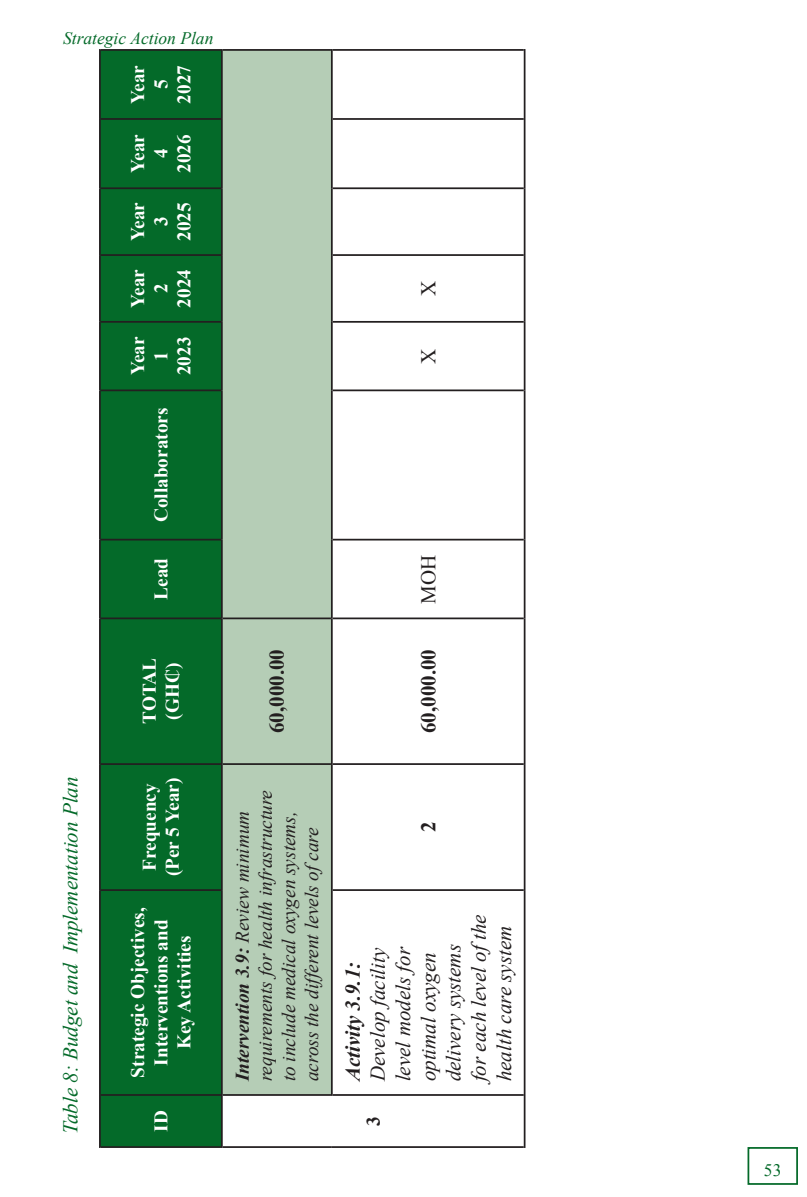
<style>
.page{position:relative;width:807px;height:1197px;background:#fff}
.page>*{position:absolute;margin:0;border:0;box-sizing:border-box;transform-origin:0 0}
.Body{font:italic 21px/25.2px "Times New Roman";color:#231f20}
.Labels{font:italic 21px "Times New Roman";color:#046a29}
.Body-2{font:700 21px "Times New Roman";color:#231f20}
.Body-3{font:21px "Times New Roman";color:#231f20}
.Body-4{font:700 19.25px/23.1px "Times New Roman";color:#fff;text-align:center}
.Body-5{font:italic 19.25px/23.1px "Times New Roman";color:#231f20}
.Body-6{font:700 19.25px "Times New Roman";color:#231f20}
.t1{font:italic 17.5px "Times New Roman";color:#046a29}
.t2{font:17.5px "Times New Roman";color:#046a29}
.s1{font-weight:700}
</style>
<div class="page">
<div style="left:747px;top:1147px;width:50px;height:38px;border:2px solid #046a29"></div>
<div style="left:101px;top:51px;width:120px;height:1095px;background:#046a29"></div>
<div style="left:223px;top:51px;width:108px;height:1043px;background:#b5cdb6"></div>
<svg style="left:332px;top:51px;width:191px;height:1043px"></svg>
<hr style="left:99px;top:1095px;width:2px;height:53px;background:#231f20">
<hr style="left:101px;top:1146px;width:120px;height:2px;background:#231f20">
<hr style="left:99px;top:890px;width:2px;height:205px;background:#231f20">
<hr style="left:101px;top:1094px;width:120px;height:2px;background:#231f20">
<hr style="left:99px;top:764px;width:2px;height:126px;background:#231f20">
<hr style="left:101px;top:889px;width:120px;height:2px;background:#231f20">
<hr style="left:99px;top:618px;width:2px;height:146px;background:#231f20">
<hr style="left:101px;top:763px;width:120px;height:2px;background:#231f20">
<hr style="left:99px;top:540px;width:2px;height:78px;background:#231f20">
<hr style="left:101px;top:618px;width:120px;height:1px;background:#231f20">
<hr style="left:99px;top:390px;width:2px;height:150px;background:#231f20">
<hr style="left:101px;top:539px;width:120px;height:2px;background:#231f20">
<hr style="left:99px;top:322px;width:2px;height:68px;background:#231f20">
<hr style="left:101px;top:389px;width:120px;height:2px;background:#231f20">
<hr style="left:99px;top:255px;width:2px;height:67px;background:#231f20">
<hr style="left:101px;top:321px;width:120px;height:2px;background:#231f20">
<hr style="left:99px;top:188px;width:2px;height:67px;background:#231f20">
<hr style="left:101px;top:254px;width:120px;height:2px;background:#231f20">
<hr style="left:99px;top:119px;width:2px;height:69px;background:#231f20">
<hr style="left:101px;top:187px;width:120px;height:2px;background:#231f20">
<hr style="left:99px;top:49px;width:2px;height:70px;background:#231f20">
<hr style="left:101px;top:118px;width:120px;height:2px;background:#231f20">
<hr style="left:101px;top:49px;width:120px;height:2px;background:#231f20">
<hr style="left:221px;top:1095px;width:2px;height:53px;background:#231f20">
<hr style="left:223px;top:1146px;width:109px;height:2px;background:#231f20">
<hr style="left:221px;top:890px;width:2px;height:205px;background:#231f20">
<hr style="left:223px;top:1094px;width:108px;height:2px;background:#231f20">
<hr style="left:221px;top:764px;width:2px;height:126px;background:#231f20">
<hr style="left:221px;top:618px;width:2px;height:146px;background:#231f20">
<hr style="left:223px;top:763px;width:108px;height:2px;background:#231f20">
<hr style="left:221px;top:540px;width:2px;height:78px;background:#231f20">
<hr style="left:223px;top:618px;width:108px;height:1px;background:#231f20">
<hr style="left:221px;top:390px;width:2px;height:150px;background:#231f20">
<hr style="left:221px;top:322px;width:2px;height:68px;background:#231f20">
<hr style="left:221px;top:255px;width:2px;height:67px;background:#231f20">
<hr style="left:221px;top:188px;width:2px;height:67px;background:#231f20">
<hr style="left:221px;top:119px;width:2px;height:69px;background:#231f20">
<hr style="left:221px;top:49px;width:2px;height:70px;background:#231f20">
<hr style="left:223px;top:49px;width:108px;height:2px;background:#231f20">
<hr style="left:332px;top:1146px;width:191px;height:2px;background:#231f20">
<hr style="left:331px;top:890px;width:1px;height:206px;background:#231f20">
<hr style="left:332px;top:1094px;width:191px;height:2px;background:#231f20">
<hr style="left:331px;top:764px;width:1px;height:126px;background:#231f20">
<hr style="left:332px;top:889px;width:191px;height:2px;background:#231f20">
<hr style="left:331px;top:618px;width:1px;height:146px;background:#231f20">
<hr style="left:332px;top:763px;width:191px;height:2px;background:#231f20">
<hr style="left:331px;top:540px;width:1px;height:78px;background:#231f20">
<hr style="left:332px;top:618px;width:191px;height:1px;background:#231f20">
<hr style="left:331px;top:390px;width:1px;height:150px;background:#231f20">
<hr style="left:332px;top:539px;width:191px;height:2px;background:#231f20">
<hr style="left:331px;top:322px;width:1px;height:68px;background:#231f20">
<hr style="left:332px;top:389px;width:191px;height:2px;background:#231f20">
<hr style="left:331px;top:255px;width:1px;height:67px;background:#231f20">
<hr style="left:332px;top:321px;width:191px;height:2px;background:#231f20">
<hr style="left:331px;top:188px;width:1px;height:67px;background:#231f20">
<hr style="left:332px;top:254px;width:191px;height:2px;background:#231f20">
<hr style="left:331px;top:119px;width:1px;height:69px;background:#231f20">
<hr style="left:332px;top:187px;width:191px;height:2px;background:#231f20">
<hr style="left:331px;top:49px;width:1px;height:70px;background:#231f20">
<hr style="left:332px;top:118px;width:191px;height:2px;background:#231f20">
<hr style="left:332px;top:49px;width:191px;height:2px;background:#231f20">
<hr style="left:523px;top:1095px;width:2px;height:53px;background:#231f20">
<hr style="left:523px;top:890px;width:2px;height:205px;background:#231f20">
<hr style="left:523px;top:764px;width:2px;height:126px;background:#231f20">
<hr style="left:523px;top:618px;width:2px;height:146px;background:#231f20">
<hr style="left:523px;top:540px;width:2px;height:78px;background:#231f20">
<hr style="left:523px;top:390px;width:2px;height:150px;background:#231f20">
<hr style="left:523px;top:322px;width:2px;height:68px;background:#231f20">
<hr style="left:523px;top:255px;width:2px;height:67px;background:#231f20">
<hr style="left:523px;top:188px;width:2px;height:67px;background:#231f20">
<hr style="left:523px;top:119px;width:2px;height:69px;background:#231f20">
<hr style="left:523px;top:49px;width:2px;height:70px;background:#231f20">
<p class="t1" style="left:63px;top:26px;width:152px">Strategic Action Plan</p>
<p class="Body-4" style="left:126px;top:104px;width:40px;rotate:-90deg">Year<br>5<br>2027</p>
<p class="Body-4" style="left:126px;top:173px;width:40px;rotate:-90deg">Year<br>4<br>2026</p>
<p class="Body-4" style="left:126px;top:241px;width:40px;rotate:-90deg">Year<br>3<br>2025</p>
<p class="Body-4" style="left:126px;top:308px;width:40px;rotate:-90deg">Year<br>2<br>2024</p>
<p class="Body-4" style="left:126px;top:375px;width:40px;rotate:-90deg">Year<br>1<br>2023</p>
<p class="Body-4" style="left:149px;top:522px;width:116px;rotate:-90deg">Collaborators</p>
<p class="Body-4" style="left:149px;top:600px;width:43px;rotate:-90deg">Lead</p>
<p class="Labels" style="left:56px;top:1134px;width:359px;rotate:-90deg">Table 8: Budget and Implementation Plan</p>
<p class="Body-4" style="left:137px;top:724px;width:67px;rotate:-90deg">TOTAL</p>
<p class="Body-4" style="left:160px;top:720px;width:58px;rotate:-90deg">(GH₵)</p>
<p class="Body-4" style="left:137px;top:871px;width:89px;rotate:-90deg">Frequency</p>
<p class="Body-4" style="left:160px;top:876px;width:100px;rotate:-90deg">(Per 5 Year)</p>
<p class="Body-4" style="left:126px;top:1078px;width:171px;rotate:-90deg">Strategic Objectives,<br>Interventions and<br>Key Activities</p>
<p class="Body-4" style="left:149px;top:1132px;width:23px;rotate:-90deg">ID</p>
<p class="Body-2" style="left:262px;top:733px;width:85px;rotate:-90deg">60,000.00</p>
<p class="Body-5" style="left:230px;top:1081px;width:293px;rotate:-90deg"><span class="s1">Intervention 3.9:</span> Review minimum requirements for health infrastructure to include medical oxygen systems, across the different levels ofcare</p>
<p class="Body-3" style="left:414px;top:296px;width:17px;rotate:-90deg">X</p>
<p class="Body-3" style="left:414px;top:364px;width:17px;rotate:-90deg">X</p>
<p class="Body-3" style="left:414px;top:604px;width:50px;rotate:-90deg">MOH</p>
<p class="Body-2" style="left:413px;top:733px;width:85px;rotate:-90deg">60,000.00</p>
<p class="Body-2" style="left:413px;top:832px;width:12px;rotate:-90deg">2</p>
<p class="Body" style="left:339px;top:1081px;width:168px;rotate:-90deg"><span class="s1">Activity 3.9.1:<br></span>Develop facility level models for optimal oxygen delivery systems for each level ofthe health care system</p>
<p class="Body-6" style="left:360px;top:1126px;width:11px;rotate:-90deg">3</p>
<p class="t2" style="left:763px;top:1158px;width:19px">53</p>
</div>
